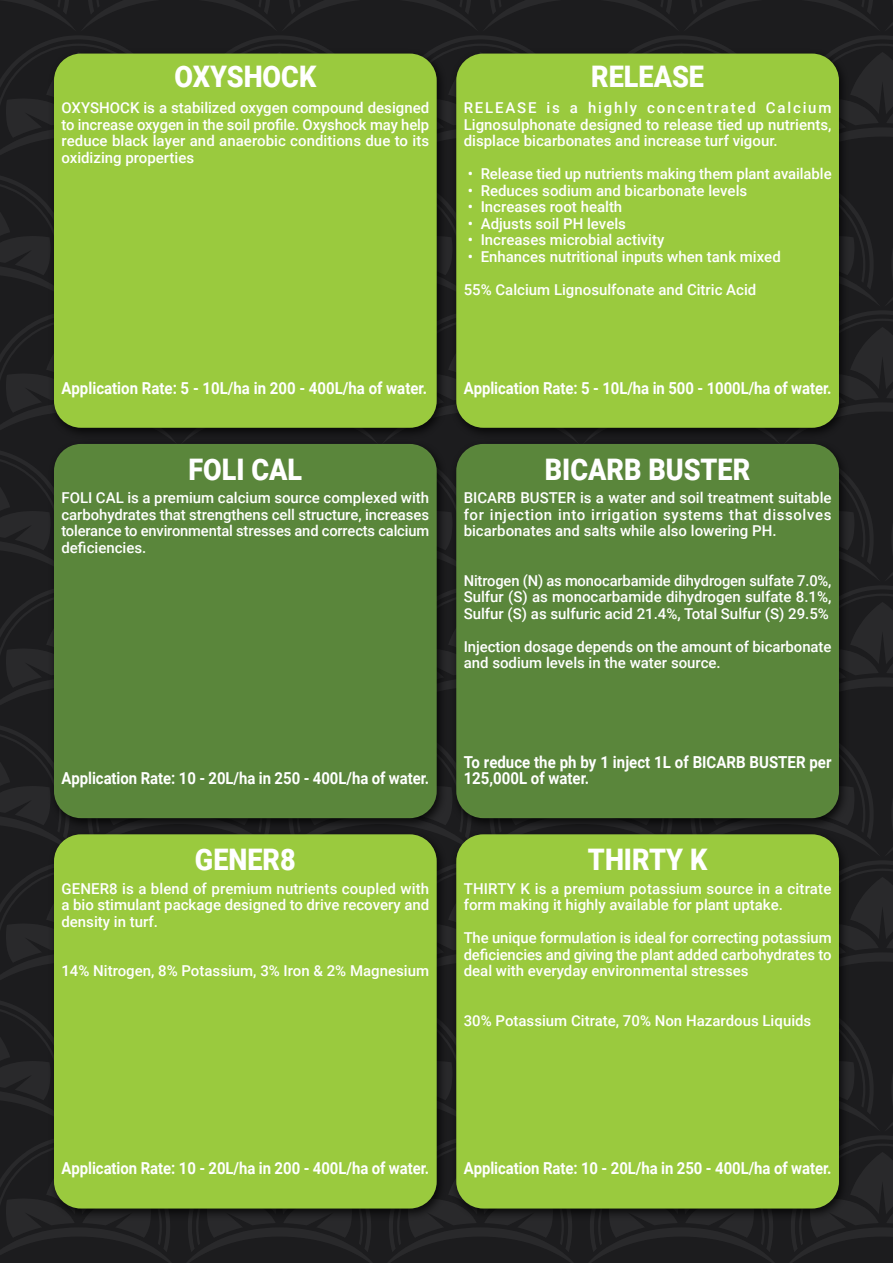
<style>
.page{position:relative;width:893px;height:1263px;background:#fff}
.page>*{position:absolute;margin:0;border:0;box-sizing:border-box;transform-origin:0 0}
.t1{font:900 29.7px "Roboto";color:#fff;scale:.91 1}
.t2{font:700 16.5px "Roboto";letter-spacing:-.005em;color:#fff;scale:.9 1}
.t3{font:700 16.5px/16.5px "Roboto";letter-spacing:-.005em;color:#fff;scale:.91 1}
.t4{font:500 15px/16.5px "Roboto";color:#fff;text-align:justify}
</style>
<div class="page">
<div style="left:0;top:0;width:893px;height:1263px;background:linear-gradient(to right,#1f1f21,#1f1f21)"></div>
<div style="left:47px;top:49px;width:400px;height:391px;background:#000;opacity:.75"></div>
<div style="left:55px;top:55px;width:380px;height:371px;background:#9aca3e;border-radius:26px"></div>
<div style="left:54px;top:54px;width:383px;height:374px;border:3px solid #9aca3e;border-radius:26px"></div>
<div style="left:47px;top:439px;width:400px;height:391px;background:#000;opacity:.75"></div>
<div style="left:55px;top:445px;width:380px;height:372px;background:#5a863b;border-radius:26px"></div>
<div style="left:54px;top:444px;width:383px;height:374px;border:3px solid #5b863c;border-radius:26px"></div>
<div style="left:450px;top:49px;width:399px;height:391px;background:#000;opacity:.75"></div>
<div style="left:458px;top:55px;width:379px;height:371px;background:#9aca3e;border-radius:26px"></div>
<div style="left:456px;top:54px;width:383px;height:374px;border:3px solid #9aca3e;border-radius:26px"></div>
<div style="left:450px;top:439px;width:399px;height:391px;background:#000;opacity:.75"></div>
<div style="left:458px;top:445px;width:379px;height:372px;background:#5a863b;border-radius:26px"></div>
<div style="left:456px;top:444px;width:383px;height:374px;border:3px solid #5b863c;border-radius:26px"></div>
<div style="left:47px;top:829px;width:400px;height:392px;background:#000;opacity:.75"></div>
<div style="left:55px;top:836px;width:380px;height:371px;background:#9aca3e;border-radius:26px"></div>
<div style="left:54px;top:834px;width:383px;height:374px;border:3px solid #9aca3f;border-radius:26px"></div>
<div style="left:450px;top:829px;width:399px;height:392px;background:#000;opacity:.75"></div>
<div style="left:458px;top:836px;width:379px;height:371px;background:#9aca3e;border-radius:26px"></div>
<div style="left:456px;top:834px;width:383px;height:374px;border:3px solid #9aca3f;border-radius:26px"></div>
<h1 class="t1" style="left:174px;top:55px;width:157px">OXYSHOCK</h1>
<p class="t4" style="left:61px;top:99px;width:369px">OXYSHOCK is a stabilized oxygen compound designed to increase oxygen in the soil profile. Oxyshock may help reduce black layer and anaerobic conditions due to its oxidizing properties</p>
<h1 class="t1" style="left:591px;top:55px;width:126px">RELEASE</h1>
<p class="t4" style="left:464px;top:99px;width:369px">RELEASE is a highly concentrated Calcium Lignosulphonate designed to release tied up nutrients, displace bicarbonates and increase turf vigour.</p>
<p class="t4" style="left:468px;top:165px;width:365px">• Release tied up nutrients making them plant available</p>
<p class="t4" style="left:468px;top:181px;width:281px">• Reduces sodium and bicarbonate levels</p>
<p class="t4" style="left:468px;top:198px;width:156px">• Increases root health</p>
<p class="t4" style="left:468px;top:214px;width:159px">• Adjusts soil PH levels</p>
<p class="t4" style="left:468px;top:231px;width:198px">• Increases microbial activity</p>
<p class="t4" style="left:468px;top:247px;width:314px">• Enhances nutritional inputs when tank mixed</p>
<p class="t4" style="left:464px;top:280px;width:294px">55% Calcium Lignosulfonate and Citric Acid</p>
<p class="t3" style="left:61px;top:379px;width:403px">Application Rate: 5 - 10L/ha in 200 - 400L/ha of water.</p>
<p class="t2" style="left:464px;top:376px;width:410px">Application Rate: 5 - 10L/ha in 500 - 1000L/ha of water.</p>
<h1 class="t1" style="left:189px;top:448px;width:126px">FOLI CAL</h1>
<p class="t4" style="left:61px;top:489px;width:369px">FOLI CAL is a premium calcium source complexed with carbohydrates that strengthens cell structure, increases tolerance to environmental stresses and corrects calcium deficiencies.</p>
<h1 class="t1" style="left:545px;top:448px;width:227px">BICARB BUSTER</h1>
<p class="t4" style="left:464px;top:489px;width:369px">BICARB BUSTER is a water and soil treatment suitable for injection into irrigation systems that dissolves bicarbonates and salts while also lowering PH.</p>
<p class="t4" style="left:464px;top:572px;width:369px">Nitrogen (N) as monocarbamide dihydrogen sulfate 7.0%, Sulfur (S) as monocarbamide dihydrogen sulfate 8.1%, Sulfur (S) as sulfuric acid 21.4%, Total Sulfur (S) 29.5%</p>
<p class="t4" style="left:464px;top:638px;width:369px">Injection dosage depends on the amount of bicarbonate and sodium levels in the water source.</p>
<p class="t2" style="left:61px;top:766px;width:410px">Application Rate: 10 - 20L/ha in 250 - 400L/ha of water.</p>
<p class="t3" style="left:464px;top:753px;width:406px">To reduce the ph by 1 inject 1L of BICARB BUSTER per<br>125,000L of water.</p>
<h1 class="t1" style="left:195px;top:839px;width:112px">GENER8</h1>
<p class="t4" style="left:61px;top:880px;width:369px">GENER8 is a blend of premium nutrients coupled with a bio stimulant package designed to drive recovery and density in turf.</p>
<p class="t4" style="left:61px;top:962px;width:369px">14% Nitrogen, 8% Potassium, 3% Iron &amp; 2% Magnesium</p>
<h1 class="t1" style="left:588px;top:839px;width:133px">THIRTY K</h1>
<p class="t4" style="left:464px;top:880px;width:369px">THIRTY K is a premium potassium source in a citrate form making it highly available for plant uptake.</p>
<p class="t4" style="left:464px;top:929px;width:369px">The unique formulation is ideal for correcting potassium deficiencies and giving the plant added carbohydrates to deal with everyday environmental stresses</p>
<p class="t4" style="left:464px;top:1012px;width:349px">30% Potassium Citrate, 70% Non Hazardous Liquids</p>
<p class="t2" style="left:61px;top:1157px;width:410px">Application Rate: 10 - 20L/ha in 200 - 400L/ha of water.</p>
<p class="t2" style="left:464px;top:1157px;width:410px">Application Rate: 10 - 20L/ha in 250 - 400L/ha of water.</p>
</div>
